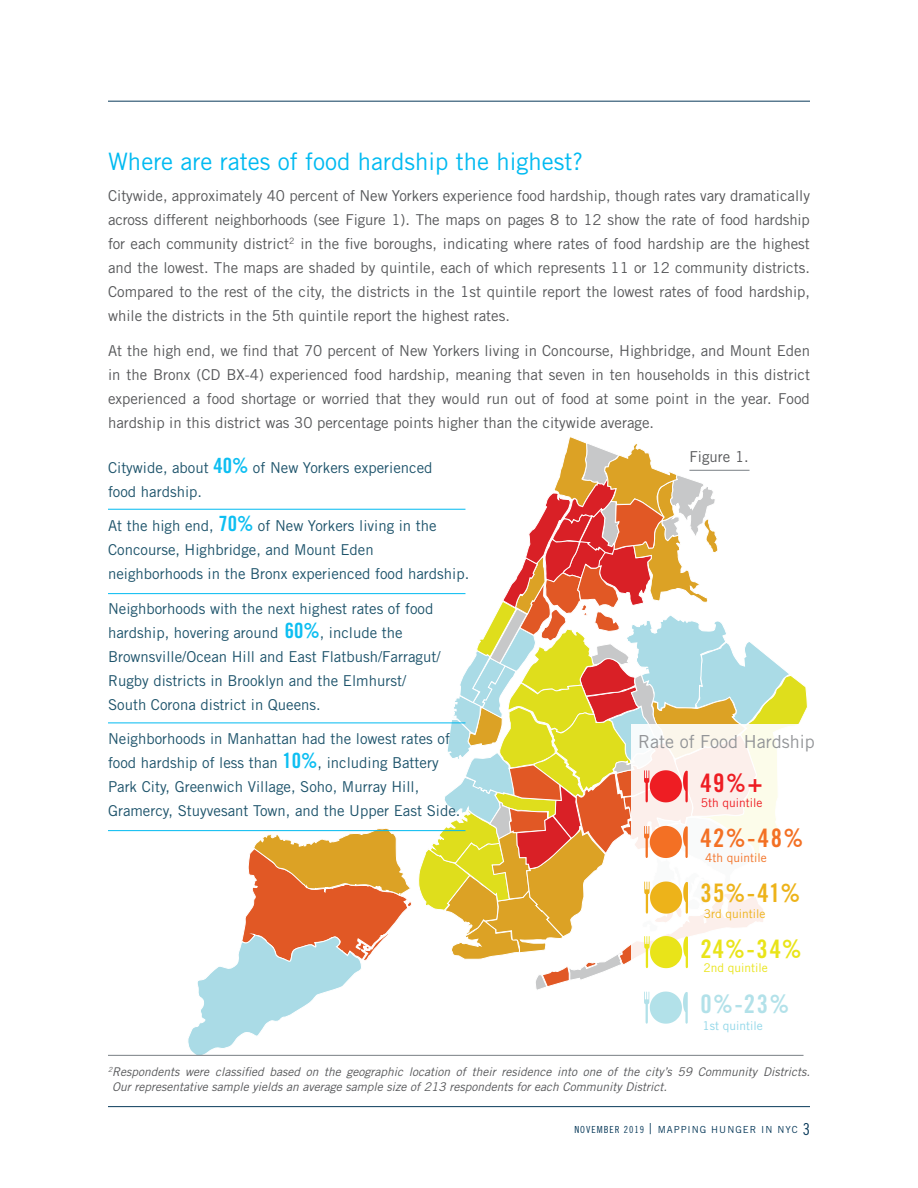
<style>
.page{position:relative;width:918px;height:1188px;background:#fff}
.page>*{position:absolute;margin:0;border:0;box-sizing:border-box;transform-origin:0 0}
.t1{font:25.5px "Trade Gothic LT Std Bd Cn 20";color:#f37024}
.t2{font:25.5px "Trade Gothic LT Std Bd Cn 20";color:#edb31a}
.t3{font:25.5px "Trade Gothic LT Std Bd Cn 20";color:#e9e419}
.t4{font:25.5px "Trade Gothic LT Std Bd Cn 20";color:#b2e1e9}
.t5{font:25.5px "Trade Gothic LT Std Bd Cn 20";color:#ee1d23}
.t6{font:24px "Trade Gothic LT Std";color:#00baf1}
.t7{font:18px "Trade Gothic LT Std";color:#939598}
.t8{font:15px/24px "Trade Gothic LT Std";color:#57585a;text-align:justify}
.t9{font:15px/24px "Trade Gothic LT Std";color:#114a63}
.t10{font:italic 12px/15px "Trade Gothic LT Std";color:#57585a}
.t11{font:12px "Trade Gothic LT Std";color:#ee1d23}
.t12{font:12px "Trade Gothic LT Std";color:#f37024}
.t13{font:12px "Trade Gothic LT Std";color:#edb31a}
.t14{font:12px "Trade Gothic LT Std";color:#e9e419}
.t15{font:12px "Trade Gothic LT Std";color:#90d6e8}
.t16{font:9.75px "Trade Gothic LT Std";letter-spacing:.1em;color:#0a3b5b}
.s1{font-family:"Trade Gothic LT Std Bd Cn 20";font-size:21px;color:#00bbf1}
.s2{font-family:"Trade Gothic LT Std Cn 18"}
.s3{font-weight:300;font-size:15px}
.s4{font-family:"Trade Gothic LT Std Cn 18";font-size:16.5px}
</style>
<div class="page">
<hr style="left:108px;top:1106px;width:702px;height:1px;background:#0a3b5b">
<hr style="left:108px;top:101px;width:702px;height:1px;background:#0a3b5b">
<svg style="left:187px;top:828px;width:225px;height:227px"></svg>
<hr style="left:108px;top:1055px;width:696px;height:1px;background:#797f84">
<svg style="left:418px;top:437px;width:390px;height:587px"></svg>
<hr style="left:108px;top:509px;width:357px;height:1px;background:#00baf1">
<hr style="left:108px;top:593px;width:357px;height:1px;background:#00baf1">
<hr style="left:108px;top:723px;width:357px;height:1px;background:#00baf1">
<hr style="left:108px;top:830px;width:357px;height:1px;background:#00baf1">
<hr style="left:689px;top:470px;width:61px;height:1px;background:#797f84">
<h2 class="t6" style="left:108px;top:147px;width:477px">Where are rates of food hardship the highest?</h2>
<p class="t8" style="left:108px;top:184px;width:704px">Citywide, approximately 40 percent of New Yorkers experience food hardship, though rates vary dramatically across different neighborhoods (see Figure 1). The maps on pages 8 to 12 show the rate of food hardship for each community district<sup>2</sup> in the five boroughs, indicating where rates of food hardship are the highest and the lowest. The maps are shaded by quintile, each of which represents 11 or 12 community districts.<br>Compared to the rest of the city, the districts in the 1st quintile report the lowest rates of food hardship, while the districts in the 5th quintile report the highest rates.</p>
<p class="t8" style="left:108px;top:338px;width:704px">At the high end, we find that 70 percent of New Yorkers living in Concourse, Highbridge, and Mount Eden in the Bronx (CD BX-4) experienced food hardship, meaning that seven in ten households in this district experienced a food shortage or worried that they would run out of food at some point in the year. Food hardship in this district was 30 percentage points higher than the citywide average.</p>
<p class="t9" style="left:108px;top:455px;width:326px">Citywide, about <span class="s1">40%</span> of New Yorkers experienced food hardship.</p>
<p class="t9" style="left:108px;top:514px;width:363px">At the high end, <span class="s1">70%</span> of New Yorkers living in the<br>Concourse, Highbridge, and Mount Eden neighborhoods in the Bronx experienced food hardship.</p>
<p class="t9" style="left:108px;top:596px;width:334px">Neighborhoods with the next highest rates of food hardship, hovering around <span class="s1">60%</span>, include the Brownsville/Ocean Hill and East Flatbush/Farragut/ Rugby districts in Brooklyn and the Elmhurst/ South Corona district in Queens.</p>
<p class="t9" style="left:108px;top:727px;width:354px">Neighborhoods in Manhattan had the lowest rates of food hardship of less than <span class="s1">10%</span>, including Battery Park City, Greenwich Village, Soho, Murray Hill, Gramercy, Stuyvesant Town, and the Upper East Side.</p>
<p class="t8" style="left:690px;top:445px;width:61px">Figure 1.</p>
<p class="t7" style="left:638px;top:731px;width:178px">Rate of Food Hardship</p>
<h1 class="t5" style="left:700px;top:767px;width:64px">49%+</h1>
<h1 class="t1" style="left:700px;top:823px;width:104px">42%-48%</h1>
<h1 class="t2" style="left:700px;top:878px;width:102px">35%-41%</h1>
<h1 class="t3" style="left:700px;top:933px;width:103px">24%-34%</h1>
<h1 class="t4" style="left:700px;top:988px;width:90px">0%-23%</h1>
<p class="t11" style="left:701px;top:795px;width:63px">5th quintile</p>
<p class="t12" style="left:705px;top:851px;width:63px">4th quintile</p>
<p class="t13" style="left:704px;top:906px;width:63px">3rd quintile</p>
<p class="t14" style="left:703px;top:960px;width:66px">2nd quintile</p>
<p class="t15" style="left:703px;top:1019px;width:62px">1st quintile</p>
<p class="t10" style="left:112px;top:1064px;width:699px;text-indent:-4px"><sup>2</sup>Respondents were classified based on the geographic location of their residence into one of the city’s 59 Community Districts.<br>Our representative sample yields an average sample size of 213 respondents for each Community District.</p>
<p class="t16" style="left:574px;top:1123px;width:237px"><span class="s2">NOVEMBER 2019</span> <span class="s3">|</span> MAPPING HUNGER IN NYC <span class="s4">3</span></p>
</div>
